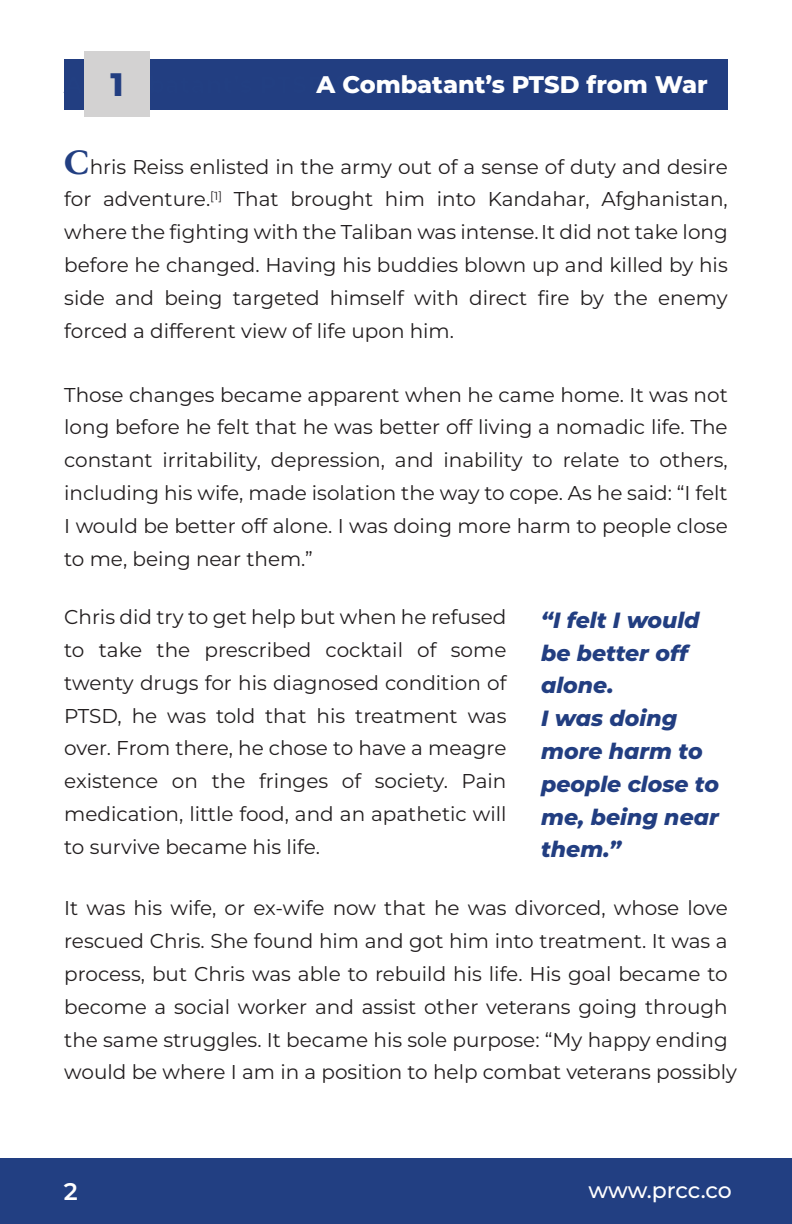
<style>
.page{position:relative;width:792px;height:1224px;background:#fff}
.page>*{position:absolute;margin:0;border:0;box-sizing:border-box;transform-origin:0 0}
.t1{font:800 32.4px "Montserrat";color:#223e81}
.t2{font:800 24px "Montserrat";color:#fff}
.t3{font:600 24px "Montserrat";color:#fff}
.t4{font:italic 800 22px/32.8px "Montserrat";color:#223e81}
.t5{font:500 22px "Montserrat";letter-spacing:-.01em;color:#fff}
.t6{font:20px/32.8px "Montserrat";color:#231f20;text-align:justify}
.s1{font-family:"EB Garamond";font-weight:700;font-size:36px;color:#223f82}
</style>
<div class="page">
<div style="left:0;top:1158px;width:792px;height:66px;background:#223f82"></div>
<div style="left:64px;top:59px;width:664px;height:51px;background:#223e81"></div>
<div style="left:84px;top:52px;width:66px;height:65px;background:#d3d2d2"></div>
<h1 class="t1" style="left:111px;top:63px;width:15px">1</h1>
<p class="t2" style="left:317px;top:69px;width:393px">A Combatant’s PTSD from War</p>
<p class="t6" style="left:64px;top:149px;width:665px"><span class="s1">C</span>hris Reiss enlisted in the army out of a sense of duty and desire for adventure.<sup>[1]</sup> That brought him into Kandahar, Afghanistan, where the fighting with the Taliban was intense.It did not take long before he changed. Having his buddies blown up and killed by his side and being targeted himself with direct fire by the enemy forced a different view of life upon him.</p>
<p class="t6" style="left:64px;top:378px;width:665px">Those changes became apparent when he came home. It was not long before he felt that he was better off living a nomadic life. The constant irritability, depression, and inability to relate to others, including his wife, made isolation the way to cope. As he said: “I felt I would be better off alone. I was doing more harm to people close to me, being near them.”</p>
<p class="t6" style="left:64px;top:600px;width:444px">Chris did try to get help but when he refused to take the prescribed cocktail of some twenty drugs for his diagnosed condition of PTSD, he was told that his treatment was over. From there, he chose to have a meagre existence on the fringes of society. Pain medication, little food, and an apathetic will to survive became his life.</p>
<p class="t4" style="left:541px;top:603px;width:179px">“I felt I would be better off alone.<br>I was doing more harm to people close to me, being near them.”</p>
<p class="t6" style="left:64px;top:891px;width:674px;text-align:left">It was his wife, or ex-wife now that he was divorced, whose love rescued Chris. She found him and got him into treatment. It was a process, but Chris was able to rebuild his life. His goal became to become a social worker and assist other veterans going through the same struggles. It became his sole purpose: “My happy ending would be where I am in a position to help combat veterans possibly</p>
<p class="t3" style="left:64px;top:1175px;width:15px">2</p>
<p class="t5" style="left:588px;top:1175px;width:145px">www.prcc.co</p>
</div>
